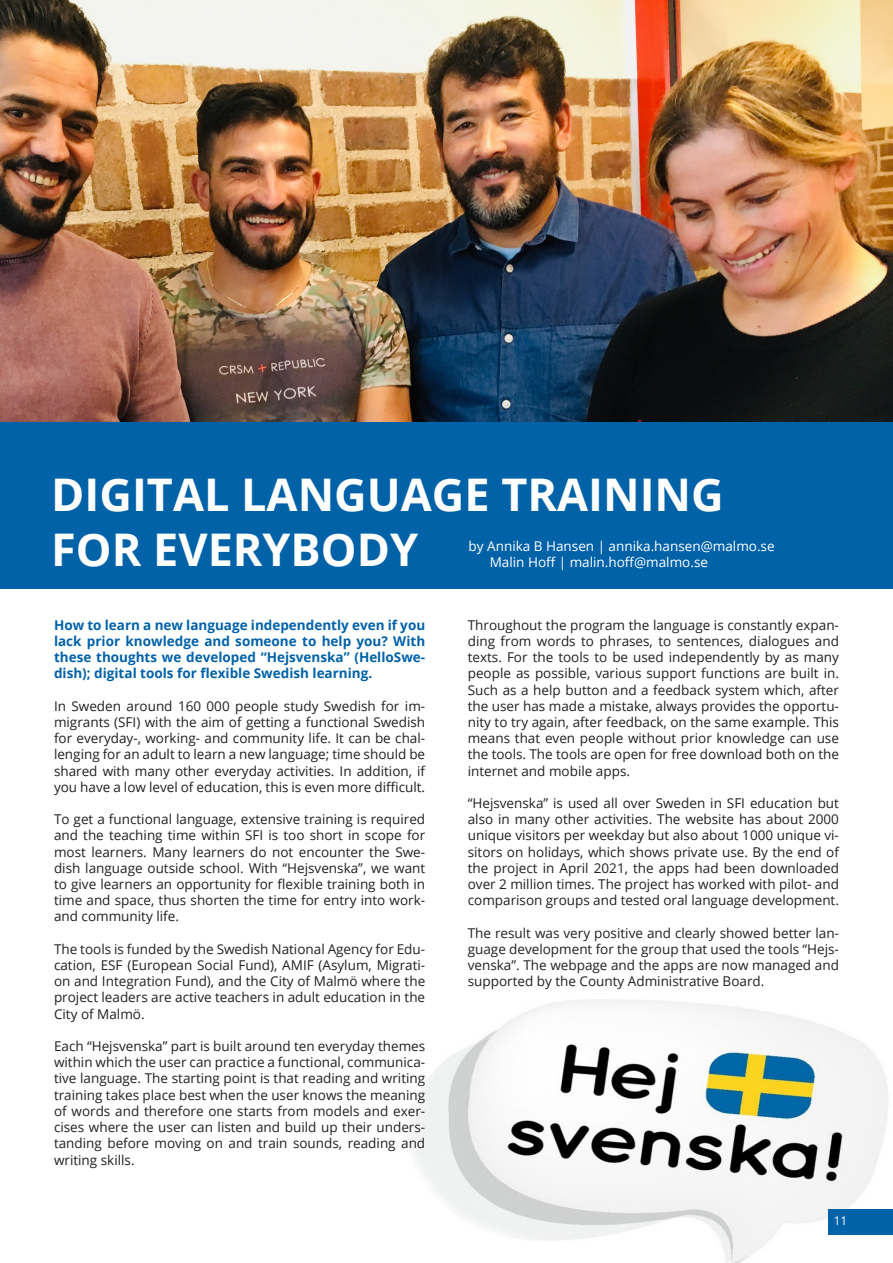
<style>
.page{position:relative;width:893px;height:1263px;background:#fff}
.page>*{position:absolute;margin:0;border:0;box-sizing:border-box;transform-origin:0 0}
.t1{font:700 45px/54px "Open Sans";color:#fff}
.Basic{font:13.5px/16.2px "Open Sans";color:#231f20;text-align:justify}
.Basic-2{font:700 13.5px/16.2px "Open Sans";color:#0162a8;text-align:justify}
.t2{font:13.5px "Open Sans";color:#fff}
.t3{font:12px "Open Sans";color:#fff}
</style>
<div class="page">
<img style="left:0;top:0;width:1px;height:423px">
<img style="left:1px;top:0;width:891px;height:423px">
<img style="left:410px;top:999px;width:483px;height:264px">
<div style="left:828px;top:1209px;width:65px;height:25px;background:#0162a8"></div>
<div style="left:0;top:423px;width:893px;height:166px;background:#0162a8"></div>
<p class="t1" style="left:51px;top:467px;width:674px">DIGITAL LANGUAGE TRAINING<br>FOR EVERYBODY</p>
<p class="t2" style="left:469px;top:537px;width:307px">by Annika B Hansen | annika.hansen@malmo.se</p>
<p class="t2" style="left:490px;top:553px;width:220px">Malin Hoff | malin.hoff@malmo.se</p>
<p class="Basic-2" style="left:54px;top:616px;width:373px">How to learn a new language independently even if you lack prior knowledge and someone to help you? With these thoughts we developed “Hejsvenska” (HelloSwe&shy;dish); digital tools for flexible Swedish learning.</p>
<p class="Basic" style="left:54px;top:697px;width:373px">In Sweden around 160 000 people study Swedish for im&shy;migrants (SFI) with the aim of getting a functional Swedish for everyday-, working- and community life. It can be chal&shy;lenging for an adult to learn a new language; time should be shared with many other everyday activities. In addition, if you have a low level of education, this is even more difficult.</p>
<p class="Basic" style="left:54px;top:811px;width:373px">To get a functional language, extensive training is required and the teaching time within SFI is too short in scope for most learners. Many learners do not encounter the Swe&shy;dish language outside school. With “Hejsvenska”, we want to give learners an opportunity for flexible training both in time and space, thus shorten the time for entry into work&shy;and community life.</p>
<p class="Basic" style="left:54px;top:940px;width:373px">The tools is funded by the Swedish National Agency for Edu&shy;cation, ESF (European Social Fund), AMIF (Asylum, Migrati&shy;on and Integration Fund), and the City of Malmö where the project leaders are active teachers in adult education in the City of Malmö.</p>
<p class="Basic" style="left:54px;top:1038px;width:373px">Each “Hejsvenska” part is built around ten everyday themes within which the user can practice a functional, communica&shy;tive language. The starting point is that reading and writing training takes place best when the user knows the meaning of words and therefore one starts from models and exer&shy;cises where the user can listen and build up their unders&shy;tanding before moving on and train sounds, reading and writing skills.</p>
<p class="Basic" style="left:468px;top:616px;width:373px">Throughout the program the language is constantly expan&shy;ding from words to phrases, to sentences, dialogues and texts. For the tools to be used independently by as many people as possible, various support functions are built in.<br>Such as a help button and a feedback system which, after the user has made a mistake, always provides the opportu&shy;nity to try again, after feedback, on the same example. This means that even people without prior knowledge can use the tools. The tools are open for free download both on the internet and mobile apps.</p>
<p class="Basic" style="left:468px;top:795px;width:373px">“Hejsvenska” is used all over Sweden in SFI education but also in many other activities. The website has about 2000 unique visitors per weekday but also about 1000 unique vi&shy;sitors on holidays, which shows private use. By the end of the project in April 2021, the apps had been downloaded over 2 million times. The project has worked with pilot- and comparison groups and tested oral language development.</p>
<p class="Basic" style="left:468px;top:924px;width:373px">The result was very positive and clearly showed better lan&shy;guage development for the group that used the tools “Hejs&shy;venska”. The webpage and the apps are now managed and supported by the County Administrative Board.</p>
<p class="t3" style="left:834px;top:1213px;width:15px">11</p>
</div>
